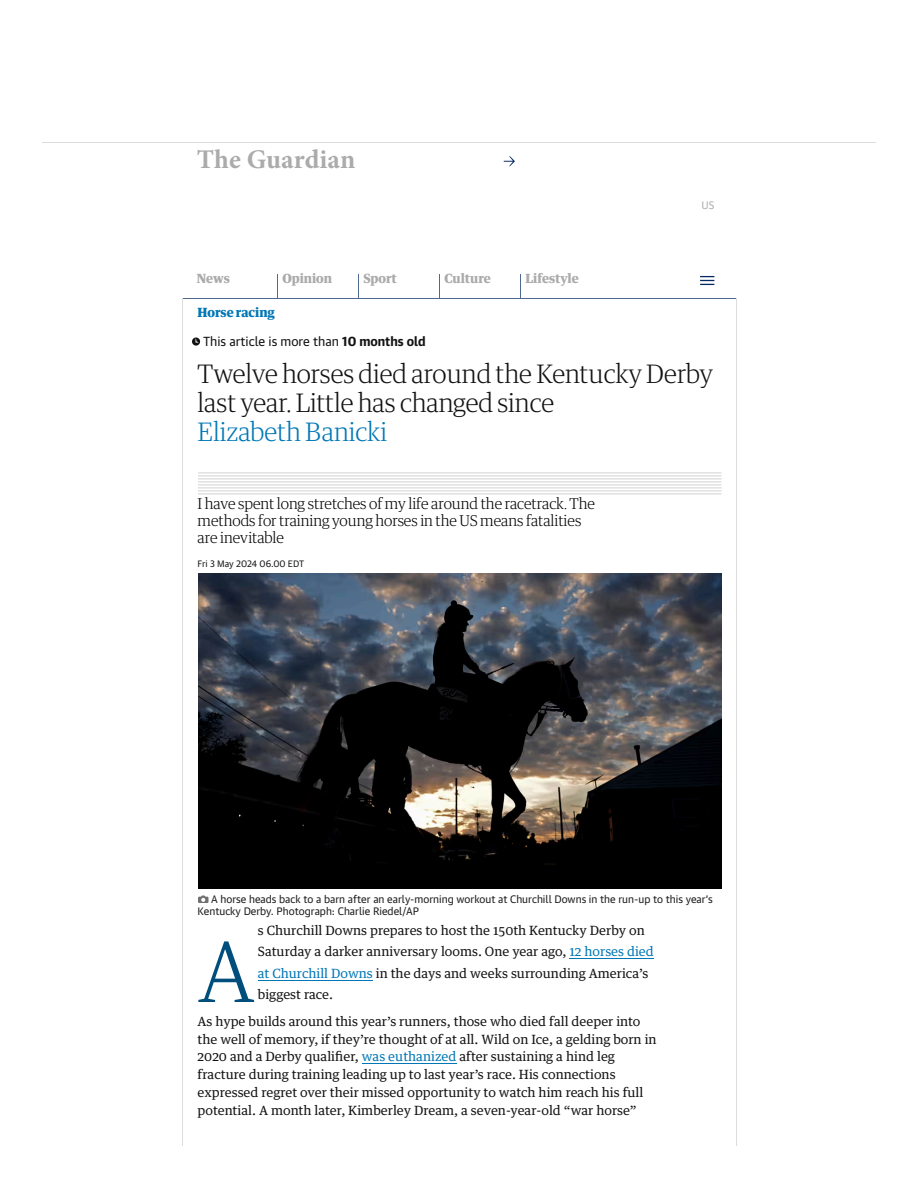
<style>
.page{position:relative;width:918px;height:1188px;background:#fff}
.page>*{position:absolute;margin:0;border:0;box-sizing:border-box;transform-origin:0 0}
.t1{font:300 84px "GH Guardian Headline";color:#004e7c}
.t2{font:700 27px "Minion Pro";color:#ababab}
.t3{font:300 25.5px/28.8px "GH Guardian Headline";color:#121212}
.t4{font:300 15px/17.2px "GH Guardian Headline";color:#000}
.t5{font:12.75px/17.9px "Guardian Text Egyptian";color:#121212}
.t6{font:700 12.75px "GH Guardian Headline";color:#ababab}
.t7{font:12.75px "Guardian Text Sans";color:#121212}
.t8{font:700 12.75px "GH Guardian Headline";color:#0077b6}
.t9{font:10.5px "Guardian Text Sans";color:#1b1b1b}
.t10{font:10.5px "Guardian Text Sans";color:#ababab}
.t11{font:9px "Guardian Text Sans";color:#121212}
.s1{font-weight:700}
.s2{color:#0077b6}
</style>
<div class="page">
<svg style="left:503px;top:156px;width:12px;height:11px"></svg>
<svg style="left:358px;top:274px;width:1px;height:24px"></svg>
<svg style="left:520px;top:274px;width:1px;height:24px"></svg>
<hr style="left:182px;top:298px;width:555px;height:1px;background:#506991">
<hr style="left:736px;top:298px;width:1px;height:848px;background:#dcdcdc">
<hr style="left:182px;top:298px;width:1px;height:848px;background:#dcdcdc">
<svg style="left:192px;top:338px;width:8px;height:8px"></svg>
<hr style="left:198px;top:473px;width:524px;height:1px;background:#dcdcdc">
<hr style="left:198px;top:476px;width:524px;height:1px;background:#dcdcdc">
<hr style="left:198px;top:479px;width:524px;height:1px;background:#dcdcdc">
<hr style="left:198px;top:482px;width:524px;height:1px;background:#dcdcdc">
<hr style="left:198px;top:485px;width:524px;height:1px;background:#dcdcdc">
<hr style="left:198px;top:488px;width:524px;height:1px;background:#dcdcdc">
<hr style="left:198px;top:491px;width:524px;height:1px;background:#dcdcdc">
<hr style="left:198px;top:494px;width:524px;height:1px;background:#dcdcdc">
<img style="left:198px;top:574px;width:524px;height:314px">
<svg style="left:198px;top:896px;width:10px;height:7px"></svg>
<svg style="left:700px;top:275px;width:15px;height:11px"></svg>
<hr style="left:43px;top:142px;width:833px;height:1px;background:#dcdcdc">
<hr style="left:570px;top:958px;width:84px;height:1px;background:#0077b6">
<hr style="left:258px;top:980px;width:115px;height:1px;background:#0077b6">
<hr style="left:362px;top:1063px;width:94px;height:1px;background:#0077b6">
<h2 class="t2" style="left:197px;top:140px;width:160px">The Guardian</h2>
<p class="t6" style="left:197px;top:270px;width:35px">News</p>
<p class="t6" style="left:282px;top:270px;width:51px">Opinion</p>
<p class="t6" style="left:363px;top:270px;width:35px">Sport</p>
<p class="t6" style="left:444px;top:270px;width:48px">Culture</p>
<p class="t6" style="left:525px;top:270px;width:55px">Lifestyle</p>
<p class="t10" style="left:701px;top:198px;width:14px">US</p>
<p class="t8" style="left:198px;top:304px;width:79px">Horse racing</p>
<p class="t7" style="left:203px;top:333px;width:224px">This article is more than <span class="s1">10 months old</span></p>
<p class="t3" style="left:198px;top:359px;width:517px">Twelve horses died around the Kentucky Derby last year. Little has changed since<br><span class="s2">Elizabeth Banicki</span></p>
<p class="t4" style="left:198px;top:494px;width:399px">I have spent long stretches of my life around the racetrack. The methods for training young horses in the US means fatalities are inevitable</p>
<p class="t11" style="left:198px;top:558px;width:108px">Fri 3 May 2024 06.00 EDT</p>
<p class="t9" style="left:211px;top:892px;width:503px">A horse heads back to a barn after an early-morning workout at Churchill Downs in the run-up to this year’s</p>
<p class="t9" style="left:198px;top:904px;width:223px">Kentucky Derby. Photograph: Charlie Riedel/AP</p>
<p class="t5" style="left:258px;top:919px;width:398px;line-height:21.3px">s Churchill Downs prepares to host the 150th Kentucky Derby on Saturday a darker anniversary looms. One year ago, <span class="s2">12 horses died at Churchill Downs</span> in the days and weeks surrounding America’s biggest race.</p>
<p class="t5" style="left:198px;top:1012px;width:461px">As hype builds around this year’s runners, those who died fall deeper into the well of memory, if they’re thought of at all. Wild on Ice, a gelding born in 2020 and a Derby qualifier, <span class="s2">was euthanized</span> after sustaining a hind leg fracture during training leading up to last year’s race. His connections expressed regret over their missed opportunity to watch him reach his full potential. A month later, Kimberley Dream, a seven-year-old “war horse”</p>
<p class="t1" style="left:198px;top:917px;width:59px">A</p>
</div>
